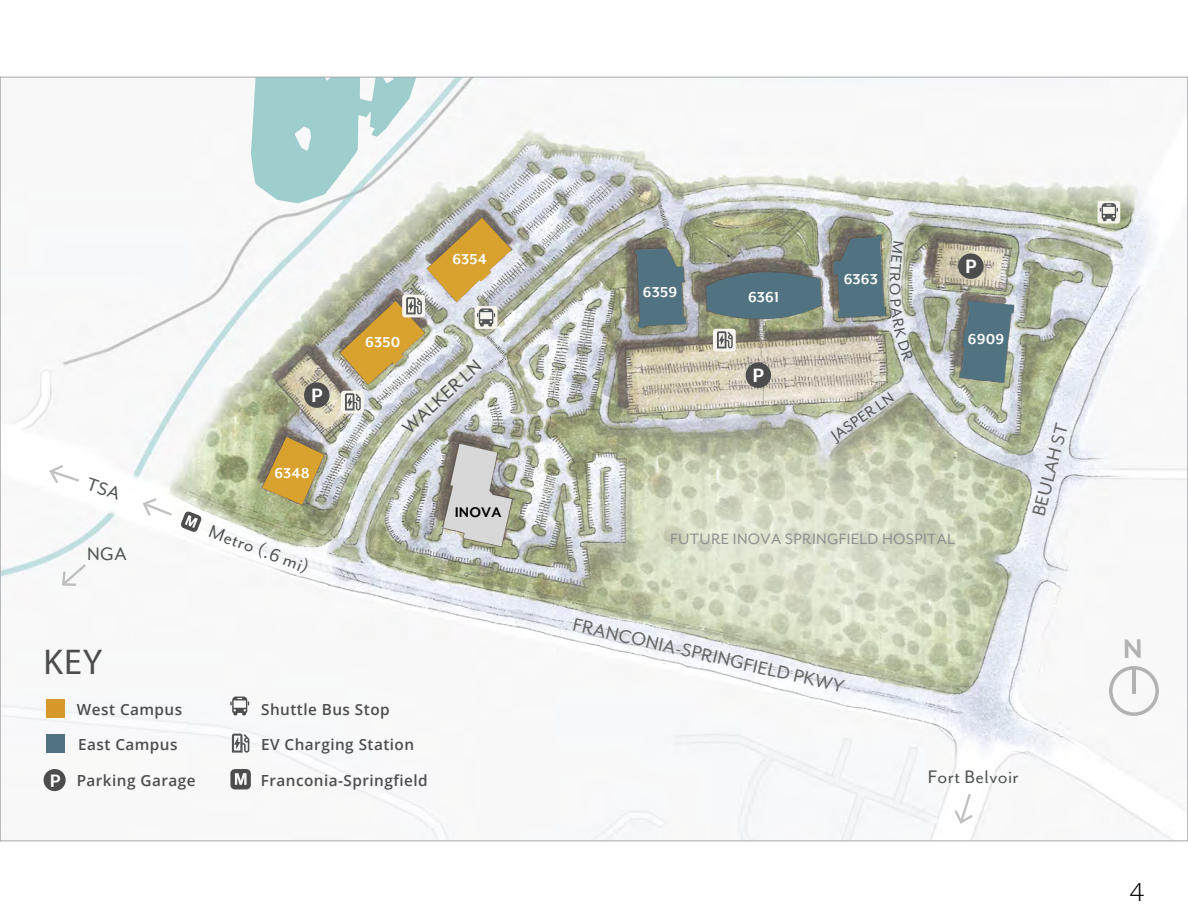
<style>
.page{position:relative;width:1188px;height:918px;background:#fff}
.page>*{position:absolute;margin:0;border:0;box-sizing:border-box;transform-origin:0 0}
.t1{font:600 36px "Open Sans";color:#4d4d4d}
.t2{font:300 27px "Work Sans";color:#000}
.t3{font:700 22.2px "Mr Eaves San OT";color:#fff}
.t4{font:20.85px "Mr Eaves San OT";color:#666}
.t5{font:20.85px "Mr Eaves San OT";letter-spacing:.02em;color:#525656}
.t6{font:17.25px "Mr Eaves San OT";letter-spacing:.02em;color:#919090}
.t7{font:17.25px "Mr Eaves San OT";color:#525656}
.t8{font:700 16.5px "Mr Eaves San OT";letter-spacing:.01em;color:#fff}
.t9{font:700 16.05px "Mr Eaves San OT";letter-spacing:.01em;color:#000}
.t10{font:600 15.3px "Open Sans";letter-spacing:.03em;color:#4d4d4d}
.s1{font-family:"Mr Eaves San OT";font-weight:700;font-size:20.7px;color:#fff}
</style>
<div class="page">
<img style="left:2px;top:79px;width:1184px;height:760px">
<svg style="left:706px;top:268px;width:115px;height:56px;background:#627a7c"></svg>
<svg style="left:959px;top:301px;width:55px;height:82px;background:#647e85"></svg>
<svg style="left:635px;top:249px;width:51px;height:79px;background:#5e7980"></svg>
<svg style="left:262px;top:437px;width:62px;height:68px;background:#bc9d54"></svg>
<svg style="left:443px;top:444px;width:69px;height:102px;background:#bfbfba"></svg>
<div style="left:958px;top:253px;width:26px;height:26px;background:#4d4d4d;border-radius:50%"></div>
<div style="left:746px;top:362px;width:25px;height:26px;background:#4d4d4d;border-radius:50%"></div>
<div style="left:304px;top:382px;width:26px;height:26px;background:#4d4d4d;border-radius:50%"></div>
<div style="left:1097px;top:201px;width:23px;height:23px;background:#f7f4ee;border-radius:3px"></div>
<svg style="left:1100px;top:203px;width:18px;height:18px"></svg>
<div style="left:713px;top:329px;width:23px;height:23px;background:#f7f4ee;border-radius:3px"></div>
<svg style="left:717px;top:331px;width:16px;height:17px"></svg>
<svg style="left:340px;top:218px;width:171px;height:167px;background:#c7bb9d"></svg>
<div style="left:341px;top:391px;width:23px;height:23px;background:#f7f4ee;border-radius:3px"></div>
<svg style="left:345px;top:393px;width:16px;height:17px"></svg>
<div style="left:46px;top:699px;width:19px;height:19px;background:#d59829"></div>
<div style="left:46px;top:734px;width:19px;height:19px;background:#517381"></div>
<svg style="left:230px;top:697px;width:19px;height:18px"></svg>
<div style="left:44px;top:769px;width:22px;height:22px;background:#4d4d4d;border-radius:50%"></div>
<svg style="left:1109px;top:666px;width:50px;height:50px"></svg>
<hr style="left:1132px;top:669px;width:4px;height:25px;background:#b2b2b2">
<svg style="left:954px;top:794px;width:19px;height:30px"></svg>
<svg style="left:49px;top:465px;width:30px;height:18px"></svg>
<svg style="left:181px;top:512px;width:20px;height:20px"></svg>
<svg style="left:143px;top:498px;width:29px;height:18px"></svg>
<svg style="left:62px;top:564px;width:24px;height:22px"></svg>
<svg style="left:232px;top:734px;width:17px;height:19px"></svg>
<svg style="left:230px;top:769px;width:21px;height:20px"></svg>
<svg style="left:251px;top:79px;width:165px;height:124px"></svg>
<svg style="left:833px;top:235px;width:81px;height:127px;background:#95a09e"></svg>
<svg style="left:1125px;top:640px;width:16px;height:18px"></svg>
<svg style="left:86px;top:478px;width:36px;height:22px"></svg>
<h3 class="t5" style="left:87px;top:542px;width:41px">NGA</h3>
<h3 class="t3" style="left:311px;top:383px;width:13px">P</h3>
<p class="t8" style="left:274px;top:464px;width:37px">6348</p>
<h3 class="t5" style="left:214px;top:519px;width:111px;rotate:21deg">Metro (.6 m i)</h3>
<p class="t8" style="left:365px;top:333px;width:37px">6350</p>
<p class="t8" style="left:452px;top:250px;width:36px">6354</p>
<h3 class="t5" style="left:397px;top:421px;width:101px;rotate:-42deg">WALKER LN</h3>
<p class="t9" style="left:455px;top:503px;width:48px">INOVA</p>
<p class="t8" style="left:643px;top:283px;width:36px">6359</p>
<p class="t8" style="left:748px;top:288px;width:33px">6361</p>
<h3 class="t3" style="left:753px;top:363px;width:13px">P</h3>
<p class="t8" style="left:844px;top:269px;width:36px">6363</p>
<p class="t7" style="left:828px;top:429px;width:74px;rotate:-35deg">JASPER LN</p>
<h3 class="t3" style="left:965px;top:254px;width:13px">P</h3>
<p class="t8" style="left:968px;top:330px;width:38px">6909</p>
<p class="t6" style="left:670px;top:530px;width:286px">FUTURE INOVA SPRINGFIELD HOSPITAL</p>
<h3 class="t4" style="left:1027px;top:513px;width:97px;rotate:-75deg">BEULAH ST</h3>
<h1 class="t1" style="left:44px;top:640px;width:60px">KEY</h1>
<p class="t10" style="left:77px;top:699px;width:107px">West Campus</p>
<p class="t10" style="left:78px;top:734px;width:101px">East Campus</p>
<p class="t10" style="left:261px;top:699px;width:130px">Shuttle Bus Stop</p>
<p class="t10" style="left:261px;top:734px;width:155px">EV Charging Station</p>
<h3 class="t4" style="left:576px;top:613px;width:279px;rotate:13deg">FRANCONIA-SPRINGFIELD PKWY</h3>
<p class="t10" style="left:50px;top:770px;width:147px"><span class="s1">P</span> Parking Garage</p>
<p class="t10" style="left:261px;top:770px;width:168px">Franconia-Springfield</p>
<h3 class="t5" style="left:928px;top:766px;width:92px">Fort Belvoir</h3>
<h2 class="t2" style="left:1129px;top:876px;width:17px">4</h2>
</div>
